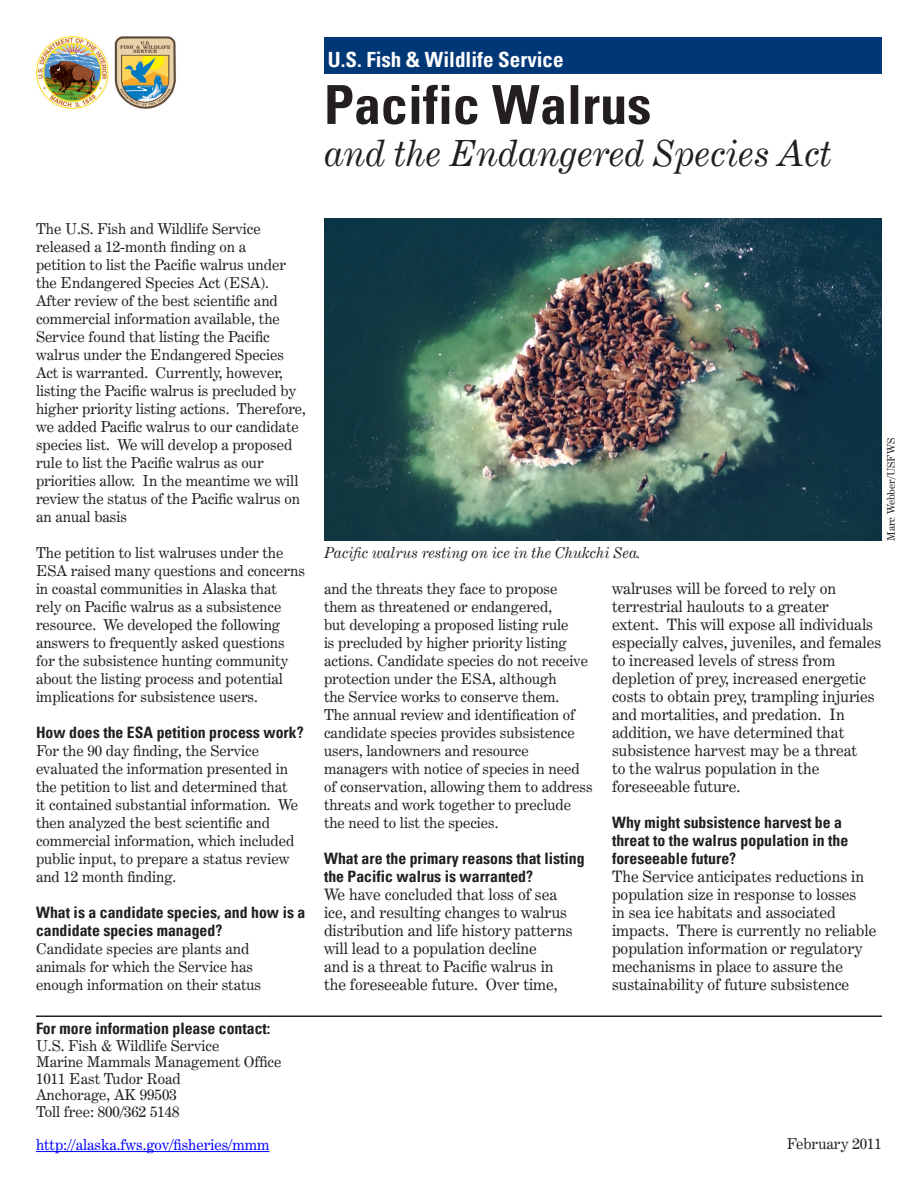
<style>
.page{position:relative;width:918px;height:1188px;background:#fff}
.page>*{position:absolute;margin:0;border:0;box-sizing:border-box;transform-origin:0 0}
.t1{font:700 condensed 54px "Univers";color:#231f20}
.Subtitle{font:italic 36px "Century Expanded BT";color:#231f20}
.FWS_ID_Bar{font:700 condensed 21px "Univers";color:#fff}
.Body_Text{font:15.75px/18px "Century Expanded BT";color:#231f20}
.Body_Text-2{font:700 condensed 15.75px/18px "Univers";color:#231f20}
.Heading{font:700 condensed 15.75px "Univers";color:#231f20}
.Body_Text-3{font:15px/18px "Century Expanded BT";color:#231f20}
.Figure_Caption{font:italic 15px "Century Expanded BT";color:#231f20}
.t2{font:15px "Century Expanded BT";color:#00f}
.Figure_Caption-2{font:10.5px "Century Expanded BT";color:#231f20}
.s1{font-family:"Univers";font-weight:700;font-stretch:condensed}
</style>
<div class="page">
<hr style="left:36px;top:1151px;width:233px;height:1px;background:#00f">
<hr style="left:36px;top:1016px;width:846px;height:1px;background:#231f20">
<img style="left:324px;top:219px;width:558px;height:322px">
<img style="left:37px;top:37px;width:139px;height:72px">
<div style="left:324px;top:37px;width:558px;height:36px;background:#003776"></div>
<p class="FWS_ID_Bar" style="left:328px;top:47px;width:237px">U.S. Fish &amp; Wildlife Service</p>
<p class="t1" style="left:324px;top:71px;width:329px">Pacific Walrus</p>
<p class="Subtitle" style="left:324px;top:131px;width:509px">and the Endangered Species Act</p>
<p class="Body_Text-3" style="left:36px;top:219px;width:271px">The U.S. Fish and Wildlife Service released a 12-month finding on a<br>petition to list the Pacific walrus under the Endangered Species Act (ESA).<br>After review of the best scientific and commercial information available, the Service found that listing the Pacific walrus under the Endangered Species Act is warranted. Currently, however, listing the Pacific walrus is precluded by higher priority listing actions. Therefore, we added Pacific walrus to our candidate species list. We will develop a proposed rule to list the Pacific walrus as our priorities allow. In the meantime we will review the status of the Pacific walrus on an anual basis</p>
<p class="Body_Text-3" style="left:36px;top:543px;width:271px">The petition to list walruses under the ESA raised many questions and concerns in coastal communities in Alaska that rely on Pacific walrus as a subsistence resource. We developed the following answers to frequently asked questions for the subsistence hunting community about the listing process and potential implications for subsistence users.</p>
<p class="Heading" style="left:36px;top:723px;width:269px">How does the ESA petition process work?</p>
<p class="Body_Text-3" style="left:36px;top:741px;width:264px">For the 90 day finding, the Service evaluated the information presented in the petition to list and determined that it contained substantial information. We then analyzed the best scientific and commercial information, which included public input, to prepare a status review and 12 month finding.</p>
<p class="Body_Text-2" style="left:36px;top:903px;width:271px">What is a candidate species, and how is a candidate species managed?</p>
<p class="Body_Text-3" style="left:36px;top:939px;width:227px">Candidate species are plants and animals for which the Service has enough information on their status</p>
<p class="Figure_Caption" style="left:324px;top:543px;width:318px">Pacific walrus resting on ice in the Chukchi Sea.</p>
<p class="Figure_Caption-2" style="left:885px;top:541px;width:105px;rotate:-90deg">Marc Webber/USFWS</p>
<p class="Body_Text-3" style="left:324px;top:579px;width:270px">and the threats they face to propose them as threatened or endangered,<br>but developing a proposed listing rule<br>is precluded by higher priority listing actions. Candidate species do not receive protection under the ESA, although<br>the Service works to conserve them.<br>The annual review and identification of candidate species provides subsistence users, landowners and resource managers with notice of species in need of conservation, allowing them to address threats and work together to preclude the need to list the species.</p>
<p class="Body_Text" style="left:324px;top:849px;width:262px"><span class="s1">What are the primary reasons that listing the Pacific walrus is warranted?<br></span>We have concluded that loss of sea<br>ice, and resulting changes to walrus distribution and life history patterns will lead to a population decline<br>and is a threat to Pacific walrus in<br>the foreseeable future. Over time,</p>
<p class="Body_Text" style="left:612px;top:579px;width:271px">walruses will be forced to rely on terrestrial haulouts to a greater<br>extent. This will expose all individuals especially calves, juveniles, and females to increased levels of stress from depletion of prey, increased energetic costs to obtain prey, trampling injuries and mortalities, and predation. In addition, we have determined that subsistence harvest may be a threat<br>to the walrus population in the foreseeable future.</p>
<p class="Body_Text" style="left:612px;top:813px;width:266px"><span class="s1">Why might subsistence harvest be a threat to the walrus population in the foreseeable future?<br></span>The Service anticipates reductions in population size in response to losses<br>in sea ice habitats and associated impacts. There is currently no reliable population information or regulatory mechanisms in place to assure the sustainability of future subsistence</p>
<p class="Body_Text-2" style="left:36px;top:1020px;width:236px">For more information please contact:</p>
<p class="Body_Text-3" style="left:36px;top:1036px;width:185px">U.S. Fish &amp; Wildlife Service</p>
<p class="Body_Text-3" style="left:36px;top:1053px;width:247px">Marine Mammals Management Office</p>
<p class="Body_Text-3" style="left:36px;top:1069px;width:146px">1011 East Tudor Road</p>
<p class="Body_Text-3" style="left:36px;top:1086px;width:142px">Anchorage, AK 99503</p>
<p class="Body_Text-3" style="left:36px;top:1102px;width:145px">Toll free: 800/362 5148</p>
<p class="t2" style="left:36px;top:1135px;width:235px">http://alaska.fws.gov/fisheries/mmm</p>
<p class="Body_Text-3" style="left:787px;top:1135px;width:97px">February 2011</p>
</div>
